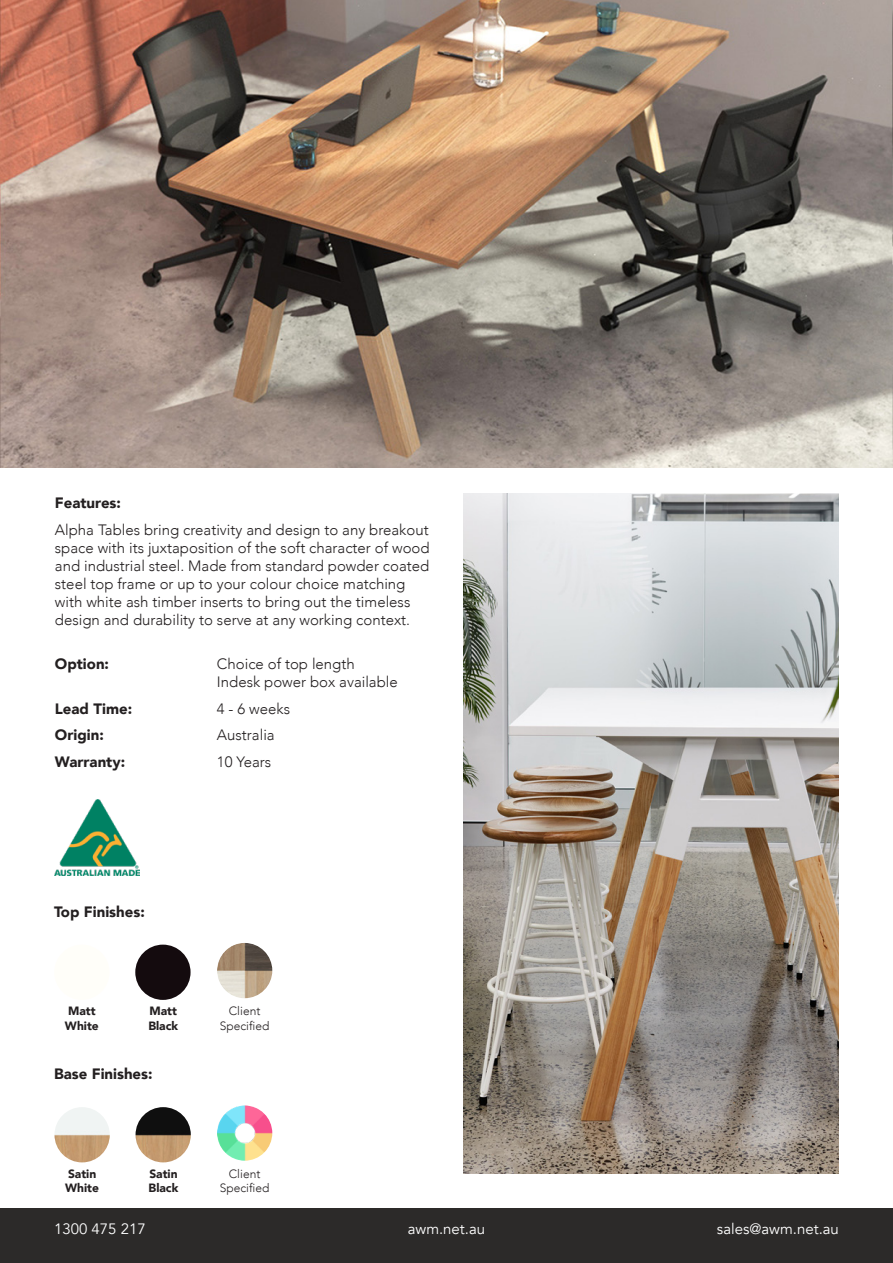
<style>
.page{position:relative;width:893px;height:1263px;background:#fff}
.page>*{position:absolute;margin:0;border:0;box-sizing:border-box;transform-origin:0 0}
.t1{font:300 15px/18px "Avenir";color:#231f20}
.t2{font:900 15px "Avenir";color:#231f20}
.t3{font:15px "Avenir";color:#fff}
.t4{font:900 12px "Avenir";color:#231f20}
.t5{font:300 12px "Avenir";color:#231f20}
</style>
<div class="page">
<div style="left:0;top:1209px;width:893px;height:54px;background:#2c2a29"></div>
<img style="left:217px;top:943px;width:55px;height:55px;border-radius:28px">
<div style="left:135px;top:945px;width:56px;height:55px;background:#140b0e;border-radius:28px"></div>
<img style="left:217px;top:1105px;width:55px;height:56px;border-radius:28px">
<img style="left:54px;top:1107px;width:56px;height:55px;border-radius:28px">
<img style="left:136px;top:1107px;width:55px;height:55px;border-radius:28px">
<img style="left:54px;top:800px;width:85px;height:76px">
<img style="left:0;top:0;width:893px;height:468px">
<img style="left:463px;top:493px;width:376px;height:680px">
<p class="t2" style="left:55px;top:490px;width:68px">Features:</p>
<p class="t1" style="left:55px;top:521px;width:376px">Alpha Tables bring creativity and design to any breakout space with its juxtaposition of the soft character of wood and industrial steel. Made from standard powder coated steel top frame or up to your colour choice matching with white ash timber inserts to bring out the timeless design and durability to serve at any working context.</p>
<p class="t2" style="left:55px;top:651px;width:56px">Option:</p>
<p class="t1" style="left:217px;top:655px;width:139px">Choice of top length</p>
<p class="t1" style="left:217px;top:673px;width:182px">Indesk power box available</p>
<p class="t2" style="left:55px;top:696px;width:79px">Lead Time:</p>
<p class="t1" style="left:217px;top:700px;width:75px">4 - 6 weeks</p>
<p class="t2" style="left:55px;top:722px;width:50px">Origin:</p>
<p class="t1" style="left:217px;top:726px;width:59px">Australia</p>
<p class="t2" style="left:55px;top:749px;width:72px">Warranty:</p>
<p class="t1" style="left:217px;top:753px;width:56px">10 Years</p>
<p class="t2" style="left:54px;top:899px;width:92px">Top Finishes:</p>
<p class="t4" style="left:68px;top:1001px;width:29px">Matt</p>
<p class="t4" style="left:65px;top:1015px;width:35px">White</p>
<p class="t4" style="left:149px;top:1001px;width:29px">Matt</p>
<p class="t4" style="left:148px;top:1015px;width:31px">Black</p>
<p class="t2" style="left:54px;top:1061px;width:100px">Base Finishes:</p>
<p class="t4" style="left:68px;top:1163px;width:30px">Satin</p>
<p class="t4" style="left:65px;top:1178px;width:35px">White</p>
<p class="t4" style="left:149px;top:1163px;width:30px">Satin</p>
<p class="t4" style="left:149px;top:1178px;width:31px">Black</p>
<p class="t5" style="left:229px;top:1004px;width:33px">Client</p>
<p class="t5" style="left:220px;top:1018px;width:51px">Specified</p>
<p class="t5" style="left:229px;top:1166px;width:33px">Client</p>
<p class="t5" style="left:220px;top:1181px;width:51px">Specified</p>
<p class="t3" style="left:54px;top:1220px;width:93px">1300 475 217</p>
<p class="t3" style="left:408px;top:1220px;width:79px">awm.net.au</p>
<p class="t3" style="left:717px;top:1220px;width:124px">sales@awm.net.au</p>
</div>
